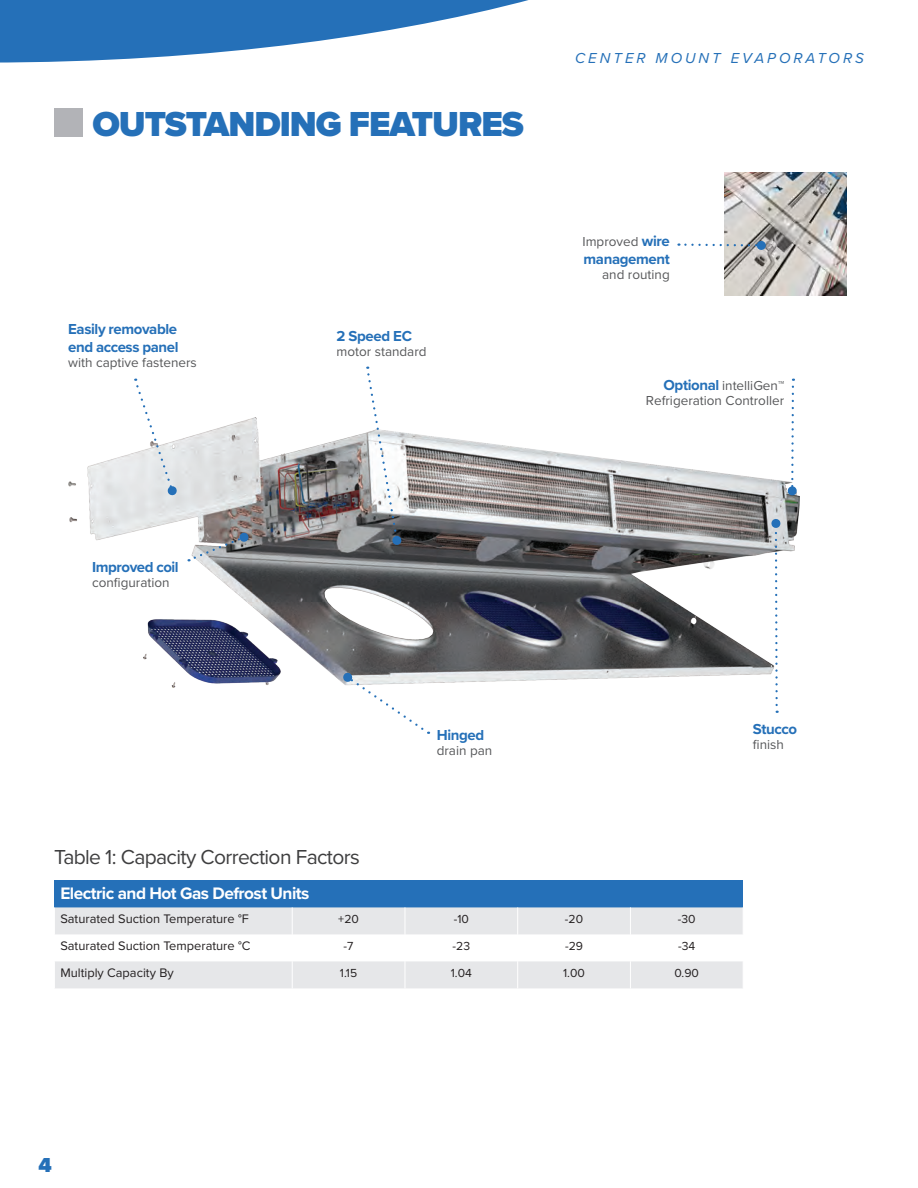
<style>
.page{position:relative;width:918px;height:1188px;background:#fff}
.page>*{position:absolute;margin:0;border:0;box-sizing:border-box;transform-origin:0 0}
.t1{font:900 36px "Proxima Nova";letter-spacing:-.03em;color:#2570b8}
.t2{font:21px "Proxima Nova";letter-spacing:-.03em;color:#3e3e3f}
.t3{font:900 21px "Proxima Nova";color:#2570b8}
.t4{font:700 17.25px "Proxima Nova";letter-spacing:-.03em;color:#fff}
.t5{font:700 15px/18px "Proxima Nova";letter-spacing:-.025em;color:#2570b8}
.t6{font:italic 15px "Proxima Nova";letter-spacing:.2em;color:#2570b8}
.t7{font:13.5px/15px "Proxima Nova";color:#57585a;text-align:right}
.t8{font:12.9px "Proxima Nova";color:#231f20}
.t9{font:12.15px "Proxima Nova";color:#231f20}
.s1{font-weight:700;font-size:15px;color:#2570b8}
</style>
<div class="page">
<svg style="left:0;top:0;width:529px;height:63px"></svg>
<div style="left:54px;top:108px;width:28px;height:28px;background:#b2b3b7"></div>
<div style="left:54px;top:880px;width:689px;height:27px;background:#2570b8"></div>
<svg style="left:55px;top:907px;width:688px;height:81px;fill:#e6e7e9"></svg>
<svg style="left:292px;top:907px;width:1px;height:81px"></svg>
<svg style="left:405px;top:907px;width:1px;height:81px"></svg>
<svg style="left:517px;top:907px;width:1px;height:81px"></svg>
<svg style="left:630px;top:907px;width:1px;height:81px"></svg>
<img style="left:68px;top:418px;width:732px;height:269px">
<svg style="left:135px;top:379px;width:42px;height:117px"></svg>
<svg style="left:189px;top:532px;width:60px;height:29px;background:#a4a7ab"></svg>
<svg style="left:343px;top:672px;width:86px;height:62px"></svg>
<svg style="left:771px;top:518px;width:10px;height:195px"></svg>
<svg style="left:787px;top:379px;width:10px;height:117px"></svg>
<svg style="left:366px;top:367px;width:36px;height:179px"></svg>
<img style="left:724px;top:173px;width:123px;height:123px">
<svg style="left:678px;top:240px;width:88px;height:11px"></svg>
<p class="t1" style="left:92px;top:98px;width:433px">OUTSTANDING FEATURES</p>
<p class="t5" style="left:68px;top:319px;width:112px">Easily removable end access panel</p>
<p class="t7" style="left:68px;top:354px;width:130px">with captive fasteners</p>
<p class="t5" style="left:336px;top:326px;width:77px">2 Speed EC</p>
<p class="t7" style="left:336px;top:343px;width:92px">motor standard</p>
<p class="t6" style="left:575px;top:46px;width:290px">CENTER MOUNT EVAPORATORS</p>
<p class="t7" style="left:582px;top:234px;width:89px">Improved <span class="s1">wire</span></p>
<p class="t5" style="left:584px;top:250px;width:88px">management</p>
<p class="t7" style="left:602px;top:267px;width:69px">and routing</p>
<p class="t7" style="left:646px;top:378px;width:140px"><span class="s1">Optional</span> intelliGen™<br>Refrigeration Controller</p>
<p class="t5" style="left:92px;top:558px;width:88px">Improved coil</p>
<p class="t7" style="left:92px;top:575px;width:79px">configuration</p>
<p class="t2" style="left:54px;top:841px;width:307px">Table 1: Capacity Correction Factors</p>
<p class="t5" style="left:437px;top:726px;width:49px">Hinged</p>
<p class="t7" style="left:437px;top:742px;width:57px">drain pan</p>
<p class="t5" style="left:753px;top:720px;width:46px">Stucco</p>
<p class="t7" style="left:753px;top:736px;width:33px">finish</p>
<p class="t4" style="left:60px;top:880px;width:251px">Electric and Hot Gas Defrost Units</p>
<p class="t8" style="left:60px;top:909px;width:190px">Saturated Suction Temperature °F</p>
<p class="t9" style="left:338px;top:910px;width:22px">+20</p>
<p class="t9" style="left:454px;top:910px;width:17px">-10</p>
<p class="t9" style="left:565px;top:910px;width:20px">-20</p>
<p class="t9" style="left:678px;top:910px;width:19px">-30</p>
<p class="t8" style="left:60px;top:936px;width:192px">Saturated Suction Temperature °C</p>
<p class="t9" style="left:344px;top:937px;width:11px">-7</p>
<p class="t9" style="left:453px;top:937px;width:19px">-23</p>
<p class="t9" style="left:565px;top:937px;width:19px">-29</p>
<p class="t9" style="left:678px;top:937px;width:19px">-34</p>
<p class="t8" style="left:60px;top:963px;width:115px">Multiply Capacity By</p>
<p class="t9" style="left:340px;top:964px;width:19px">1.15</p>
<p class="t9" style="left:451px;top:964px;width:23px">1.04</p>
<p class="t9" style="left:563px;top:964px;width:23px">1.00</p>
<p class="t9" style="left:675px;top:964px;width:26px">0.90</p>
<h2 class="t3" style="left:38px;top:1149px;width:15px">4</h2>
</div>
